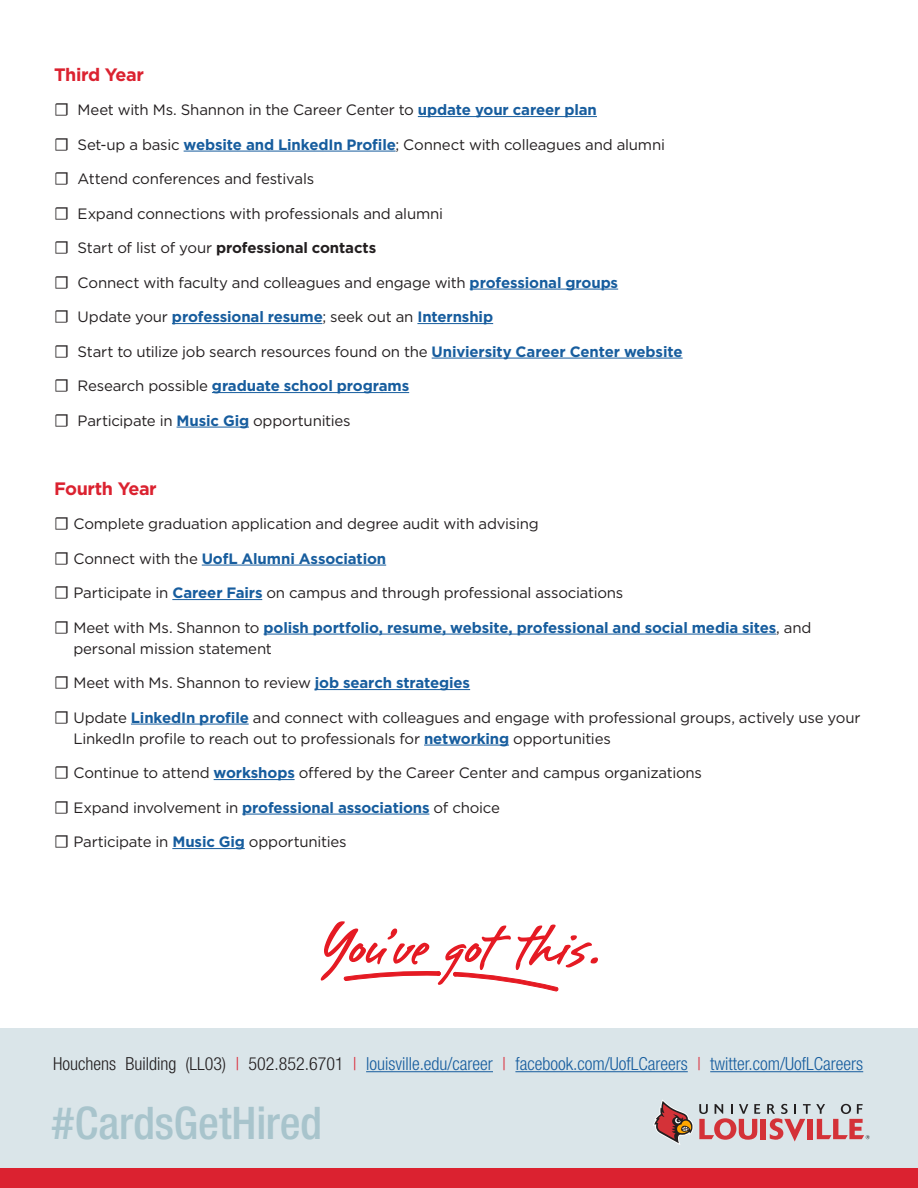
<style>
.page{position:relative;width:918px;height:1188px;background:#fff}
.page>*{position:absolute;margin:0;border:0;box-sizing:border-box;transform-origin:0 0}
.t1{font:500 condensed 45px "Helvetica Neue LT Std";color:#a8c4cc}
.t2{font:300 condensed 18px "Helvetica Neue LT Std";color:#175d9e}
.body_text{font:700 18px "Gotham";letter-spacing:-.02em;color:#db2230}
.body_text-2{font:15px/21px "Gotham";letter-spacing:-.015em;color:#231f20}
.body_text-3{font:700 15px/21px "Gotham";letter-spacing:-.01em;color:#175d9e}
.body_text-4{font:700 15px "Gotham";letter-spacing:-.01em;color:#231f20}
.s1{font-family:"Minion Pro";font-size:18px}
.s2{font-weight:700;color:#175d9e}
.s3{font-family:"Minion Pro";font-weight:400;font-size:18px}
.s4{font-weight:400}
.s5{font-family:"Minion Pro";font-weight:400;font-size:18px;color:#231f20}
.s6{font-weight:400;color:#231f20}
.s7{color:#231f20}
.s8{color:#db2230}
</style>
<div class="page">
<hr style="left:418px;top:116px;width:179px;height:1px;background:#175d9e">
<hr style="left:184px;top:151px;width:212px;height:1px;background:#175d9e">
<hr style="left:470px;top:289px;width:148px;height:1px;background:#175d9e">
<hr style="left:172px;top:323px;width:150px;height:1px;background:#175d9e">
<hr style="left:417px;top:323px;width:76px;height:1px;background:#175d9e">
<hr style="left:432px;top:358px;width:251px;height:1px;background:#175d9e">
<hr style="left:212px;top:392px;width:197px;height:1px;background:#175d9e">
<hr style="left:177px;top:427px;width:72px;height:1px;background:#175d9e">
<hr style="left:202px;top:565px;width:184px;height:1px;background:#175d9e">
<hr style="left:172px;top:599px;width:90px;height:1px;background:#175d9e">
<hr style="left:264px;top:634px;width:512px;height:1px;background:#175d9e">
<hr style="left:315px;top:689px;width:155px;height:1px;background:#175d9e">
<hr style="left:131px;top:724px;width:118px;height:1px;background:#175d9e">
<hr style="left:424px;top:745px;width:85px;height:1px;background:#175d9e">
<hr style="left:214px;top:779px;width:81px;height:1px;background:#175d9e">
<hr style="left:242px;top:814px;width:187px;height:1px;background:#175d9e">
<hr style="left:172px;top:848px;width:73px;height:1px;background:#175d9e">
<svg style="left:321px;top:921px;width:277px;height:70px"></svg>
<div style="left:0;top:1028px;width:918px;height:160px;background:#dae5e9"></div>
<svg style="left:653px;top:1099px;width:40px;height:46px"></svg>
<div style="left:761px;top:1119px;width:5px;height:20px;background:#d43238"></div>
<svg style="left:699px;top:1104px;width:62px;height:36px"></svg>
<svg style="left:767px;top:1104px;width:103px;height:38px"></svg>
<hr style="left:366px;top:1071px;width:127px;height:1px;background:#175d9e">
<hr style="left:515px;top:1071px;width:173px;height:1px;background:#175d9e">
<hr style="left:710px;top:1071px;width:153px;height:1px;background:#175d9e">
<div style="left:0;top:1169px;width:918px;height:19px;background:#db2230"></div>
<p class="body_text" style="left:54px;top:62px;width:92px">Third Year</p>
<p class="body_text-2" style="left:54px;top:99px;width:544px"><span class="s1">☐</span> Meet with Ms. Shannon in the Career Center to <span class="s2">update your career plan</span></p>
<p class="body_text-2" style="left:54px;top:133px;width:613px"><span class="s1">☐</span> Set-up a basic <span class="s2">website and LinkedIn Profile</span>; Connect with colleagues and alumni</p>
<p class="body_text-2" style="left:54px;top:168px;width:262px"><span class="s1">☐</span> Attend conferences and festivals</p>
<p class="body_text-2" style="left:54px;top:202px;width:391px"><span class="s1">☐</span> Expand connections with professionals and alumni</p>
<p class="body_text-4" style="left:54px;top:238px;width:324px"><span class="s3">☐</span> <span class="s4">Start of list of your</span> professional contacts</p>
<p class="body_text-2" style="left:54px;top:271px;width:566px"><span class="s1">☐</span> Connect with faculty and colleagues and engage with <span class="s2">professional groups</span></p>
<p class="body_text-3" style="left:54px;top:306px;width:441px"><span class="s5">☐</span> <span class="s6">Update your</span> professional resume<span class="s6">; seek out an</span> Internship</p>
<p class="body_text-2" style="left:54px;top:340px;width:630px"><span class="s1">☐</span> Start to utilize job search resources found on the <span class="s2">Univiersity Career Center website</span></p>
<p class="body_text-3" style="left:54px;top:375px;width:357px"><span class="s5">☐</span> <span class="s6">Research possible</span> graduate school programs</p>
<p class="body_text-2" style="left:54px;top:409px;width:298px"><span class="s1">☐</span> Participate in <span class="s2">Music Gig</span> opportunities</p>
<p class="body_text" style="left:54px;top:476px;width:104px">Fourth Year</p>
<p class="body_text-2" style="left:54px;top:513px;width:486px"><span class="s1">☐</span> Complete graduation application and degree audit with advising</p>
<p class="body_text-3" style="left:54px;top:548px;width:334px"><span class="s5">☐</span> <span class="s6">Connect with the</span> UofL Alumni Association</p>
<p class="body_text-2" style="left:54px;top:582px;width:571px"><span class="s1">☐</span> Participate in <span class="s2">Career Fairs</span> on campus and through professional associations</p>
<p class="body_text-3" style="left:73px;top:617px;width:740px;text-indent:-19px"><span class="s5">☐</span> <span class="s6">Meet with Ms. Shannon to</span> polish portfolio, resume, website, professional and social media sites<span class="s6">, and personal mission statement</span></p>
<p class="body_text-2" style="left:54px;top:672px;width:418px"><span class="s1">☐</span> Meet with Ms. Shannon to review <span class="s2">job search strategies</span></p>
<p class="body_text-2" style="left:73px;top:706px;width:789px;text-indent:-19px"><span class="s1">☐</span> Update <span class="s2">LinkedIn profile</span> and connect with colleagues and engage with professional groups, actively use your<br>LinkedIn profile to reach out to professionals for <span class="s2">networking</span> opportunities</p>
<p class="body_text-2" style="left:54px;top:762px;width:650px"><span class="s1">☐</span> Continue to attend <span class="s2">workshops</span> offered by the Career Center and campus organizations</p>
<p class="body_text-2" style="left:54px;top:796px;width:447px"><span class="s1">☐</span> Expand involvement in <span class="s2">professional associations</span> of choice</p>
<p class="body_text-2" style="left:54px;top:831px;width:294px"><span class="s1">☐</span> Participate in <span class="s2">Music Gig</span> opportunities</p>
<p class="t2" style="left:53px;top:1053px;width:812px"><span class="s7">Houchens Building (LL03)</span> <span class="s8">|</span> <span class="s7">502.852.6701</span> <span class="s8">|</span> louisville.edu/career <span class="s8">|</span> facebook.com/UofLCareers <span class="s8">|</span> twitter.com/UofLCareers</p>
<p class="t1" style="left:52px;top:1096px;width:272px">#CardsGetHired</p>
</div>
